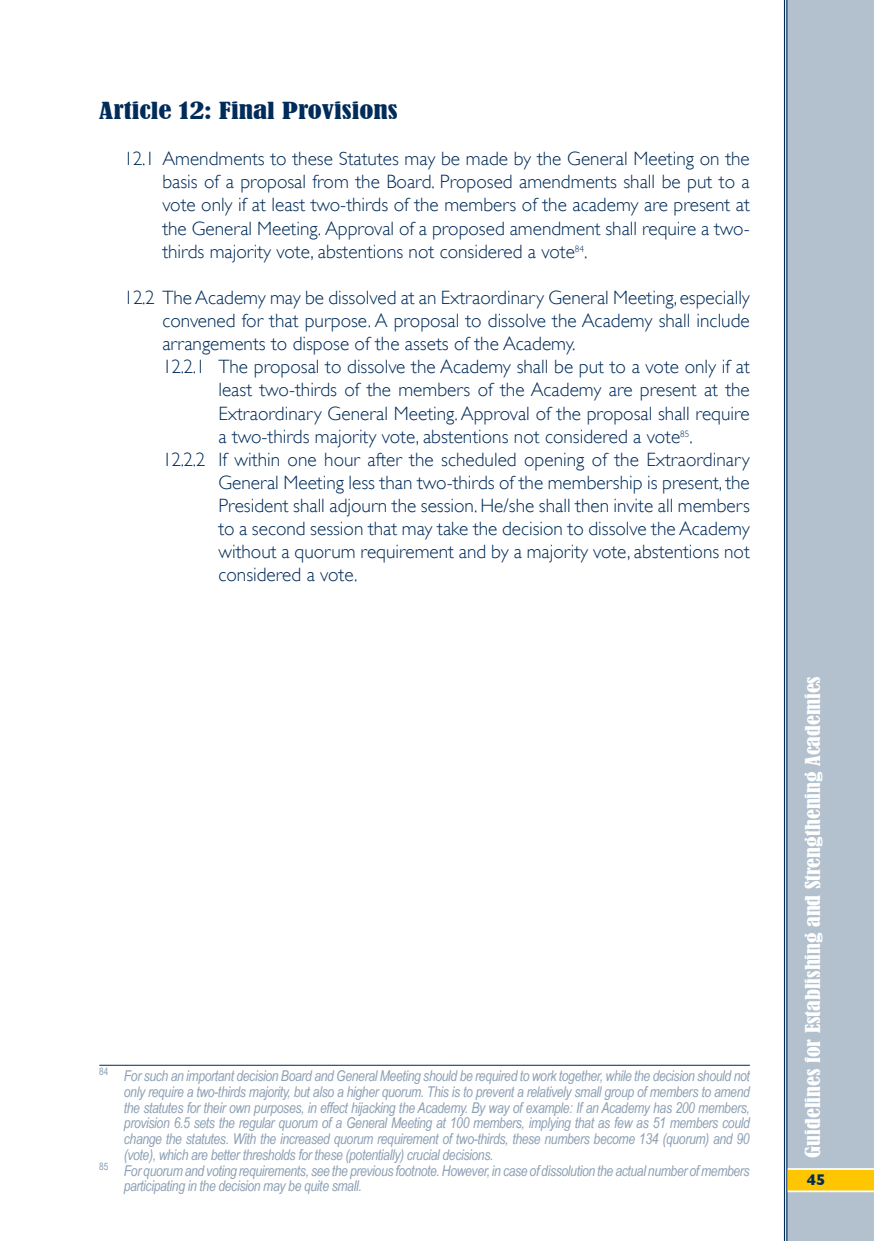
<style>
.page{position:relative;width:874px;height:1241px;background:#fff}
.page>*{position:absolute;margin:0;border:0;box-sizing:border-box;transform-origin:0 0}
.t1{font:condensed 22.05px "Bernard";color:#002c5a;scale:1.33 1}
.t2{font:300 19.25px/23.1px "Gill Sans";color:#002c5a;text-align:justify}
.t3{font:condensed 19.25px "Bernard";color:#fff;scale:1.15 1}
.t4{font:700 15.75px "Gill Sans";color:#002c5a}
.t5{font:italic 14.88px "Arial Narrow";letter-spacing:-.025em;color:#8ca0b5}
</style>
<div class="page">
<div style="left:786px;top:0;width:87px;height:1240px;background:#b3c0cd"></div>
<svg style="left:787px;top:1167px;width:86px;height:24px;background:#f8ca23"></svg>
<hr style="left:785px;top:0;width:2px;height:1240px;background:#002c5a">
<hr style="left:783px;top:0;width:1px;height:1240px;background:#002c5a">
<hr style="left:99px;top:1064px;width:650px;height:1px;background:#002c5a">
<p class="t1" style="left:99px;top:98px;width:226px">Article 12: Final Provisions</p>
<p class="t2" style="left:162px;top:147px;width:588px;text-indent:-38px">12.1 Amendments to these Statutes may be made by the General Meeting on the basis of a proposal from the Board. Proposed amendments shall be put to a vote only if at least two-thirds of the members of the academy are present at the General Meeting. Approval of a proposed amendment shall require a two&shy;thirds majority vote, abstentions not considered a vote<sup>84</sup>.</p>
<p class="t2" style="left:124px;top:286px;width:627px">12.2 The Academy may be dissolved at an Extraordinary General Meeting, especially</p>
<p class="t2" style="left:162px;top:309px;width:588px">convened for that purpose. A proposal to dissolve the Academy shall include</p>
<p class="t2" style="left:162px;top:332px;width:414px">arrangements to dispose of the assets of the Academy.</p>
<p class="t2" style="left:162px;top:355px;width:588px">12.2.1 The proposal to dissolve the Academy shall be put to a vote only if at</p>
<p class="t2" style="left:218px;top:378px;width:532px">least two-thirds of the members of the Academy are present at the</p>
<p class="t2" style="left:218px;top:401px;width:532px">Extraordinary General Meeting. Approval of the proposal shall require</p>
<p class="t2" style="left:218px;top:424px;width:475px">a two-thirds majority vote, abstentions not considered a vote<sup>85</sup>.</p>
<p class="t2" style="left:162px;top:447px;width:588px">12.2.2 If within one hour after the scheduled opening of the Extraordinary</p>
<p class="t2" style="left:218px;top:471px;width:532px">General Meeting less than two-thirds of the membership is present, the</p>
<p class="t2" style="left:218px;top:494px;width:532px">President shall adjourn the session. He/she shall then invite all members</p>
<p class="t2" style="left:218px;top:517px;width:532px">to a second session that may take the decision to dissolve the Academy</p>
<p class="t2" style="left:218px;top:540px;width:532px">without a quorum requirement and by a majority vote, abstentions not</p>
<p class="t2" style="left:218px;top:563px;width:141px">considered a vote.</p>
<p class="t5" style="left:99px;top:1067px;width:651px"><sup>84</sup> For such an important decision Board and General Meeting should be required to work together, while the decision should not</p>
<p class="t5" style="left:124px;top:1082px;width:627px">only require a two-thirds majority, but also a higher quorum. This is to prevent a relatively small group of members to amend</p>
<p class="t5" style="left:124px;top:1098px;width:627px">the statutes for their own purposes, in effect hijacking the Academy. By way of example: If an Academy has 200 members,</p>
<p class="t5" style="left:124px;top:1114px;width:627px">provision 6.5 sets the regular quorum of a General Meeting at 100 members, implying that as few as 51 members could</p>
<p class="t5" style="left:124px;top:1130px;width:627px">change the statutes. With the increased quorum requirement of two-thirds, these numbers become 134 (quorum) and 90</p>
<p class="t5" style="left:124px;top:1145px;width:371px">(vote), which are better thresholds for these (potentially) crucial decisions.</p>
<p class="t5" style="left:99px;top:1161px;width:651px"><sup>85</sup> For quorumand voting requirements, see the previous footnote.However, in case of dissolution the actual number ofmembers</p>
<p class="t5" style="left:124px;top:1177px;width:239px">participating in the decision may be quite small.</p>
<p class="t3" style="left:801px;top:1157px;width:420px;rotate:-90deg">Guidelines for Establishing and Strengthening Academies</p>
<p class="t4" style="left:806px;top:1170px;width:10px">45</p>
</div>
